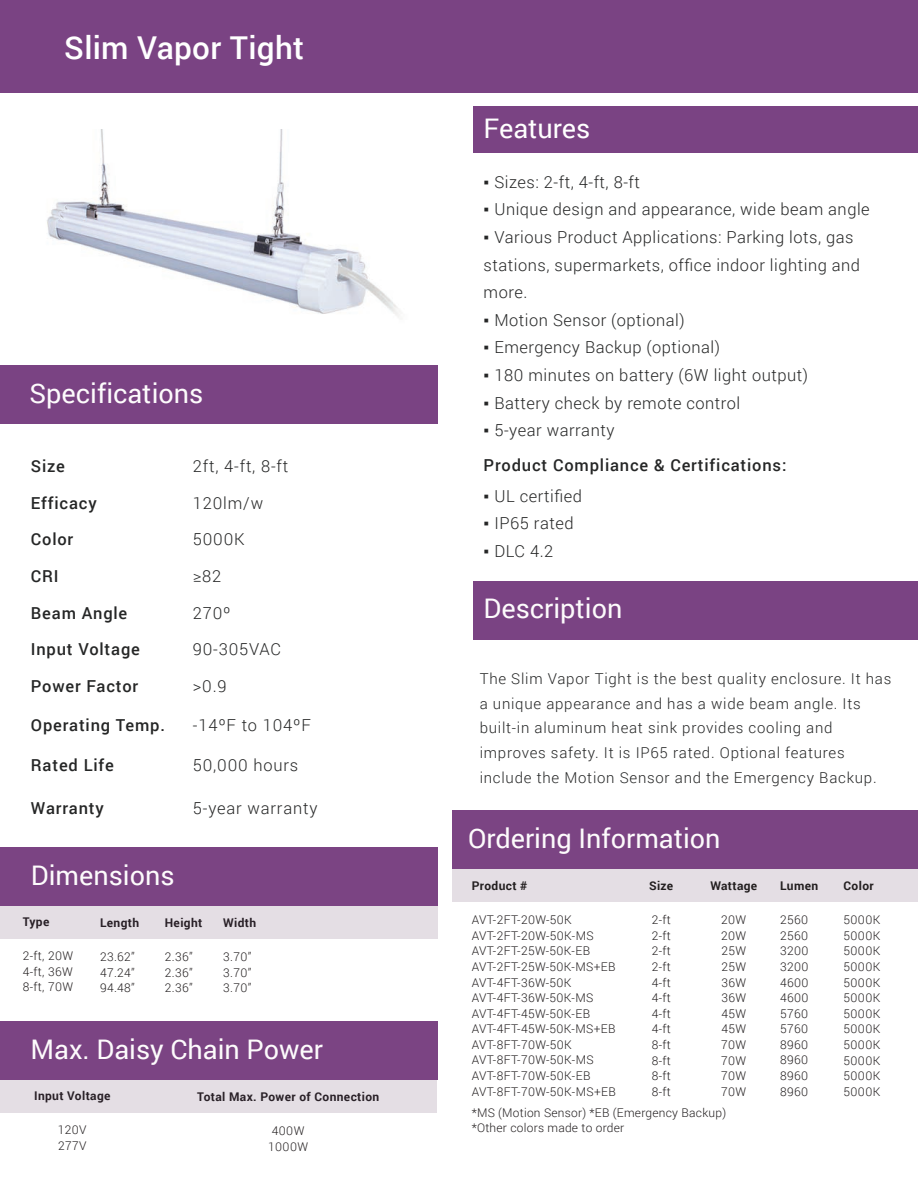
<style>
.page{position:relative;width:918px;height:1188px;background:#fff}
.page>*{position:absolute;margin:0;border:0;box-sizing:border-box;transform-origin:0 0}
.t1{font:500 31.5px "Roboto";letter-spacing:.01em;color:#fff}
.t2{font:27px "Roboto";color:#fdfbfc}
.t3{font:500 27px "Roboto";color:#fdfbfc}
.t4{font:27px "Roboto";color:#fff}
.t5{font:300 16.5px/27.6px "Roboto";letter-spacing:.03em;color:#252626}
.t6{font:500 16.5px/34.8px "Roboto";letter-spacing:.05em;color:#252626}
.t7{font:300 16.5px "Roboto";letter-spacing:.05em;color:#252626}
.t8{font:300 15px/24.6px "Roboto";letter-spacing:.05em;color:#252626}
.t9{font:300 12px/15.6px "Roboto";letter-spacing:.03em;color:#231f20;text-align:justify}
.t10{font:700 12px "Roboto";letter-spacing:.03em;color:#231f20}
.s1{font-family:"Arial";font-weight:400}
.s2{font-weight:300}
</style>
<div class="page">
<div style="left:473px;top:582px;width:445px;height:58px;background:#7a4383"></div>
<div style="left:473px;top:106px;width:445px;height:46px;background:#7a4383"></div>
<div style="left:0;top:0;width:918px;height:92px;background:#7a4383"></div>
<div style="left:0;top:366px;width:437px;height:58px;background:#7a4383"></div>
<img style="left:47px;top:129px;width:353px;height:188px">
<div style="left:452px;top:810px;width:466px;height:59px;background:#7b4483"></div>
<div style="left:452px;top:869px;width:466px;height:33px;background:#e4dee4"></div>
<div style="left:0;top:847px;width:437px;height:59px;background:#7b4483"></div>
<div style="left:0;top:906px;width:437px;height:33px;background:#e4dee4"></div>
<div style="left:0;top:1021px;width:437px;height:59px;background:#7b4483"></div>
<div style="left:0;top:1080px;width:437px;height:33px;background:#e4dee4"></div>
<h1 class="t1" style="left:64px;top:26px;width:241px">Slim Vapor Tight</h1>
<h2 class="t2" style="left:29px;top:375px;width:175px">Specifications</h2>
<h3 class="t6" style="left:31px;top:448px;width:36px">Size</h3>
<h3 class="t5" style="left:193px;top:452px;width:97px">2ft, 4-ft, 8-ft</h3>
<h3 class="t6" style="left:31px;top:485px;width:67px">Efficacy</h3>
<h3 class="t5" style="left:193px;top:489px;width:72px">120lm/w</h3>
<h3 class="t6" style="left:31px;top:522px;width:44px">Color</h3>
<h3 class="t5" style="left:193px;top:525px;width:53px">5000K</h3>
<h3 class="t6" style="left:31px;top:558px;width:29px">CRI</h3>
<h3 class="t5" style="left:193px;top:562px;width:30px">≥82</h3>
<h3 class="t6" style="left:31px;top:595px;width:98px">Beam Angle</h3>
<h3 class="t5" style="left:193px;top:598px;width:39px">270º</h3>
<h3 class="t6" style="left:31px;top:631px;width:110px">Input Voltage</h3>
<h3 class="t7" style="left:193px;top:638px;width:90px">90-305VAC</h3>
<h3 class="t6" style="left:31px;top:668px;width:109px">Power Factor</h3>
<h3 class="t5" style="left:193px;top:672px;width:35px">&gt;0.9</h3>
<h3 class="t6" style="left:31px;top:707px;width:136px">Operating Temp.</h3>
<h3 class="t7" style="left:193px;top:714px;width:120px">-14ºF to 104ºF</h3>
<h3 class="t6" style="left:31px;top:747px;width:84px">Rated Life</h3>
<h3 class="t7" style="left:193px;top:754px;width:107px">50,000 hours</h3>
<h3 class="t6" style="left:31px;top:790px;width:74px">Warranty</h3>
<h3 class="t7" style="left:193px;top:797px;width:126px">5-year warranty</h3>
<h2 class="t3" style="left:46px;top:848px;width:81px">Before</h2>
<h2 class="t2" style="left:31px;top:856px;width:145px">Dimensions</h2>
<p class="t10" style="left:23px;top:913px;width:28px">Type</p>
<p class="t9" style="left:23px;top:948px;width:52px">2-ft, 20W 4-ft, 36W 8-ft, 70W</p>
<p class="t10" style="left:100px;top:914px;width:41px">Length</p>
<p class="t9" style="left:100px;top:949px;width:36px">23.62” 47.24” 94.48”</p>
<p class="t10" style="left:165px;top:914px;width:39px">Height</p>
<p class="t9" style="left:165px;top:949px;width:29px">2.36” 2.36” 2.36”</p>
<p class="t10" style="left:223px;top:914px;width:34px">Width</p>
<p class="t9" style="left:223px;top:949px;width:30px">3.70” 3.70” 3.70”</p>
<h2 class="t3" style="left:43px;top:1022px;width:81px">Before</h2>
<h2 class="t3" style="left:265px;top:1022px;width:64px">After</h2>
<h2 class="t2" style="left:30px;top:1030px;width:294px">Max. Daisy Chain Power</h2>
<p class="t10" style="left:34px;top:1087px;width:78px">Input Voltage</p>
<p class="t9" style="left:58px;top:1122px;width:30px">120V<br>277V</p>
<p class="t10" style="left:197px;top:1088px;width:184px">Total Max. Power of Connection</p>
<p class="t9" style="left:268px;top:1123px;width:41px;text-align:center">400W<br>1000W</p>
<h2 class="t4" style="left:484px;top:110px;width:108px">Features</h2>
<h3 class="t5" style="left:484px;top:168px;width:158px"><span class="s1">▪</span> Sizes: 2-ft, 4-ft, 8-ft</h3>
<h3 class="t5" style="left:484px;top:195px;width:388px"><span class="s1">▪</span> Unique design and appearance, wide beam angle</h3>
<h3 class="t5" style="left:484px;top:223px;width:378px"><span class="s1">▪</span> Various Product Applications: Parking lots, gas stations, supermarkets, office indoor lighting and more.</h3>
<h3 class="t5" style="left:484px;top:306px;width:203px"><span class="s1">▪</span> Motion Sensor (optional)</h3>
<h3 class="t5" style="left:484px;top:333px;width:238px"><span class="s1">▪</span> Emergency Backup (optional)</h3>
<h3 class="t5" style="left:484px;top:361px;width:326px"><span class="s1">▪</span> 180 minutes on battery (6W light output)</h3>
<h3 class="t5" style="left:484px;top:388px;width:258px"><span class="s1">▪</span> Battery check by remote control</h3>
<h3 class="t6" style="left:484px;top:412px;width:304px"><span class="s1">▪</span> <span class="s2">5-year warranty<br></span>Product Compliance &amp; Certifications:</h3>
<h3 class="t5" style="left:484px;top:481px;width:100px"><span class="s1">▪</span> UL certified</h3>
<h3 class="t5" style="left:484px;top:509px;width:91px"><span class="s1">▪</span> IP65 rated</h3>
<h3 class="t5" style="left:484px;top:537px;width:71px"><span class="s1">▪</span> DLC 4.2</h3>
<h2 class="t2" style="left:484px;top:589px;width:140px">Description</h2>
<p class="t8" style="left:480px;top:666px;width:413px">The Slim Vapor Tight is the best quality enclosure. It has a unique appearance and has a wide beam angle. Its built-in aluminum heat sink provides cooling and improves safety. It is IP65 rated. Optional features include the Motion Sensor and the Emergency Backup.</p>
<h2 class="t2" style="left:468px;top:819px;width:254px">Ordering Information</h2>
<p class="t10" style="left:472px;top:877px;width:57px">Product #</p>
<p class="t9" style="left:472px;top:912px;width:146px;text-align:left">AVT-2FT-20W-50K<br>AVT-2FT-20W-50K-MS<br>AVT-2FT-25W-50K-EB<br>AVT-2FT-25W-50K-MS+EB<br>AVT-4FT-36W-50K<br>AVT-4FT-36W-50K-MS<br>AVT-4FT-45W-50K-EB<br>AVT-4FT-45W-50K-MS+EB<br>AVT-8FT-70W-50K<br>AVT-8FT-70W-50K-MS<br>AVT-8FT-70W-50K-EB<br>AVT-8FT-70W-50K-MS+EB</p>
<p class="t10" style="left:649px;top:877px;width:26px">Size</p>
<p class="t9" style="left:652px;top:912px;width:21px">2-ft 2-ft 2-ft 2-ft 4-ft 4-ft 4-ft 4-ft 8-ft 8-ft 8-ft 8-ft</p>
<p class="t10" style="left:710px;top:877px;width:48px">Wattage</p>
<p class="t9" style="left:721px;top:912px;width:27px">20W 20W 25W 25W 36W 36W 45W 45W 70W 70W 70W 70W</p>
<p class="t9" style="left:472px;top:1105px;width:256px">*MS (Motion Sensor) *EB (Emergency Backup)</p>
<p class="t9" style="left:472px;top:1119px;width:154px">*Other colors made to order</p>
<p class="t10" style="left:780px;top:877px;width:40px">Lumen</p>
<p class="t9" style="left:780px;top:912px;width:30px">2560<br>2560<br>3200<br>3200<br>4600<br>4600<br>5760<br>5760<br>8960<br>8960<br>8960<br>8960</p>
<p class="t10" style="left:844px;top:877px;width:32px">Color</p>
<p class="t9" style="left:844px;top:912px;width:38px">5000K 5000K 5000K 5000K 5000K 5000K 5000K 5000K 5000K 5000K 5000K 5000K</p>
</div>
